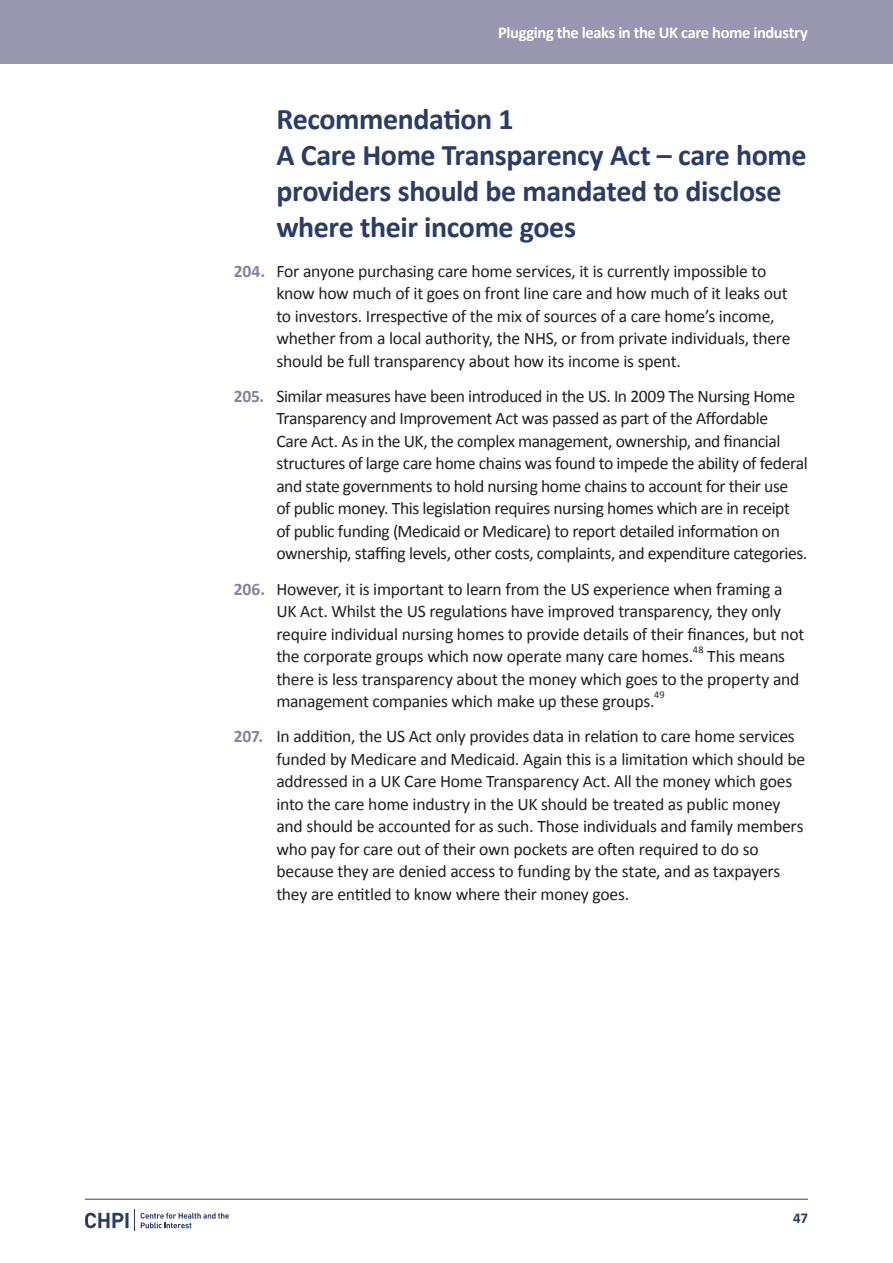
<style>
.page{position:relative;width:893px;height:1263px;background:#fff}
.page>*{position:absolute;margin:0;border:0;box-sizing:border-box;transform-origin:0 0}
.t1{font:700 30px/36px "Calibri";letter-spacing:-.015em;color:#2b3d67}
.t2{font:17.7px/22.5px "Calibri";letter-spacing:-.015em;color:#231f20}
.t3{font:700 16.5px "Calibri";letter-spacing:-.025em;color:#fff}
.t4{font:700 15px "Calibri";color:#2b3d67}
.t5{font:10.35px "Calibri";color:#231f20}
.s1{font-weight:700;color:#8584a0}
</style>
<div class="page">
<div style="left:0;top:0;width:893px;height:64px;background:#9997af"></div>
<hr style="left:85px;top:1199px;width:723px;height:1px;background:#2b3d67">
<svg style="left:141px;top:1213px;width:88px;height:15px"></svg>
<svg style="left:134px;top:1210px;width:1px;height:21px"></svg>
<svg style="left:85px;top:1213px;width:43px;height:15px"></svg>
<p class="t3" style="left:498px;top:22px;width:311px">Plugging the leaks in the UK care home industry</p>
<h1 class="t1" style="left:276px;top:101px;width:532px">Recommendation 1<br>A Care Home Transparency Act – care home providers should be mandated to disclose where their income goes</h1>
<p class="t2" style="left:276px;top:259px;width:516px;text-indent:-43px"><span class="s1">204.</span> For anyone purchasing care home services, it is currently impossible to know how much of it goes on front line care and how much of it leaks out to investors. Irrespective of the mix of sources of a care home’s income, whether from a local authority, the NHS, or from private individuals, there should be full transparency about how its income is spent.</p>
<p class="t2" style="left:276px;top:385px;width:533px;text-indent:-43px"><span class="s1">205.</span> Similar measures have been introduced in the US. In 2009 The Nursing Home Transparency and Improvement Act was passed as part of the Affordable<br>Care Act. As in the UK, the complex management, ownership, and financial structures of large care home chains was found to impede the ability of federal and state governments to hold nursing home chains to account for their use<br>of public money. This legislation requires nursing homes which are in receipt of public funding (Medicaid or Medicare) to report detailed information on ownership, staffing levels, other costs, complaints, and expenditure categories.</p>
<p class="t2" style="left:276px;top:578px;width:529px;text-indent:-43px"><span class="s1">206.</span> However, it is important to learn from the US experience when framing a UK Act. Whilst the US regulations have improved transparency, they only require individual nursing homes to provide details of their finances, but not the corporate groups which now operate many care homes.</p>
<p class="t5" style="left:693px;top:643px;width:12px">48</p>
<p class="t2" style="left:276px;top:645px;width:525px;text-indent:431px">This means there is less transparency about the money which goes to the property and management companies which make up these groups.</p>
<p class="t5" style="left:654px;top:688px;width:12px">49</p>
<p class="t2" style="left:276px;top:725px;width:530px;text-indent:-43px"><span class="s1">207.</span> In addition, the US Act only provides data in relation to care home services funded by Medicare and Medicaid. Again this is a limitation which should be addressed in a UK Care Home Transparency Act. All the money which goes into the care home industry in the UK should be treated as public money and should be accounted for as such. Those individuals and family members who pay for care out of their own pockets are often required to do so because they are denied access to funding by the state, and as taxpayers they are entitled to know where their money goes.</p>
<p class="t4" style="left:793px;top:1208px;width:16px">47</p>
</div>
